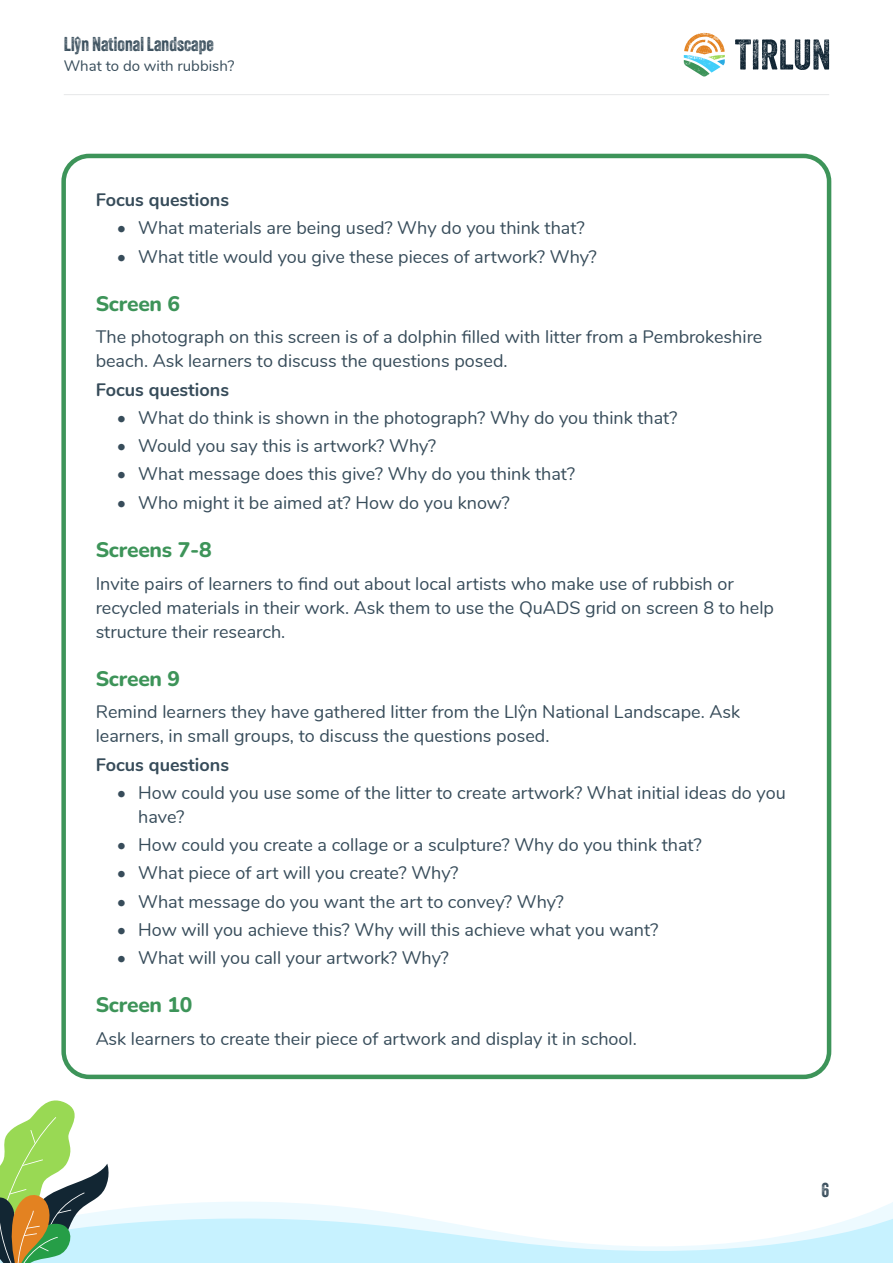
<style>
.page{position:relative;width:893px;height:1263px;background:#fff}
.page>*{position:absolute;margin:0;border:0;box-sizing:border-box;transform-origin:0 0}
.Page_section_heading{font:800 21px "Nunito";letter-spacing:-.01em;color:#3d9459}
.t1{font:19.5px "Veneer Two";color:#374c5a}
.Body_text{font:18px/24px "Nunito";color:#374c5a}
.Body_text-2{font:700 18px "Nunito";color:#374c5a}
.t2{font:15px "Nunito";color:#374c5a}
</style>
<div class="page">
<svg style="left:735px;top:39px;width:94px;height:31px"></svg>
<svg style="left:684px;top:33px;width:41px;height:44px"></svg>
<hr style="left:64px;top:94px;width:765px;height:1px;background:#e6e7e9">
<svg style="left:0;top:1100px;width:893px;height:163px"></svg>
<div style="left:61px;top:154px;width:770px;height:925px;border:4px solid #3d9459;border-radius:26px"></div>
<p class="t1" style="left:64px;top:32px;width:152px">Llŷn National Landscape</p>
<p class="t2" style="left:64px;top:54px;width:172px">What to do with rubbish?</p>
<p class="Body_text-2" style="left:96px;top:187px;width:135px">Focus questions</p>
<p class="Body_text" style="left:117px;top:215px;width:469px">• What materials are being used? Why do you think that?</p>
<p class="Body_text" style="left:117px;top:243px;width:481px">• What title would you give these pieces of artwork? Why?</p>
<p class="Page_section_heading" style="left:96px;top:289px;width:86px">Screen 6</p>
<p class="Body_text" style="left:96px;top:324px;width:668px">The photograph on this screen is of a dolphin filled with litter from a Pembrokeshire beach. Ask learners to discuss the questions posed.</p>
<p class="Body_text-2" style="left:96px;top:376px;width:135px">Focus questions</p>
<p class="Body_text" style="left:117px;top:405px;width:562px">• What do think is shown in the photograph? Why do you think that?</p>
<p class="Body_text" style="left:117px;top:433px;width:321px">• Would you say this is artwork? Why?</p>
<p class="Body_text" style="left:117px;top:461px;width:460px">• What message does this give? Why do you think that?</p>
<p class="Body_text" style="left:117px;top:489px;width:394px">• Who might it be aimed at? How do you know?</p>
<p class="Page_section_heading" style="left:96px;top:535px;width:118px">Screens 7-8</p>
<p class="Body_text" style="left:96px;top:570px;width:680px">Invite pairs of learners to find out about local artists who make use of rubbish or recycled materials in their work. Ask them to use the QuADS grid on screen 8 to help structure their research.</p>
<p class="Page_section_heading" style="left:96px;top:663px;width:86px">Screen 9</p>
<p class="Body_text" style="left:96px;top:699px;width:646px">Remind learners they have gathered litter from the Llŷn National Landscape. Ask learners, in small groups, to discuss the questions posed.</p>
<p class="Body_text-2" style="left:96px;top:751px;width:135px">Focus questions</p>
<p class="Body_text" style="left:138px;top:779px;width:649px;text-indent:-21px">• How could you use some of the litter to create artwork? What initial ideas do you have?</p>
<p class="Body_text" style="left:117px;top:832px;width:586px">• How could you create a collage or a sculpture? Why do you think that?</p>
<p class="Body_text" style="left:117px;top:860px;width:343px">• What piece of art will you create? Why?</p>
<p class="Body_text" style="left:117px;top:888px;width:448px">• What message do you want the art to convey? Why?</p>
<p class="Body_text" style="left:117px;top:916px;width:543px">• How will you achieve this? Why will this achieve what you want?</p>
<p class="Body_text" style="left:117px;top:945px;width:333px">• What will you call your artwork? Why?</p>
<p class="Page_section_heading" style="left:96px;top:990px;width:98px">Screen 10</p>
<p class="Body_text" style="left:96px;top:1025px;width:543px">Ask learners to create their piece of artwork and display it in school.</p>
<p class="t1" style="left:821px;top:1178px;width:9px">6</p>
</div>
